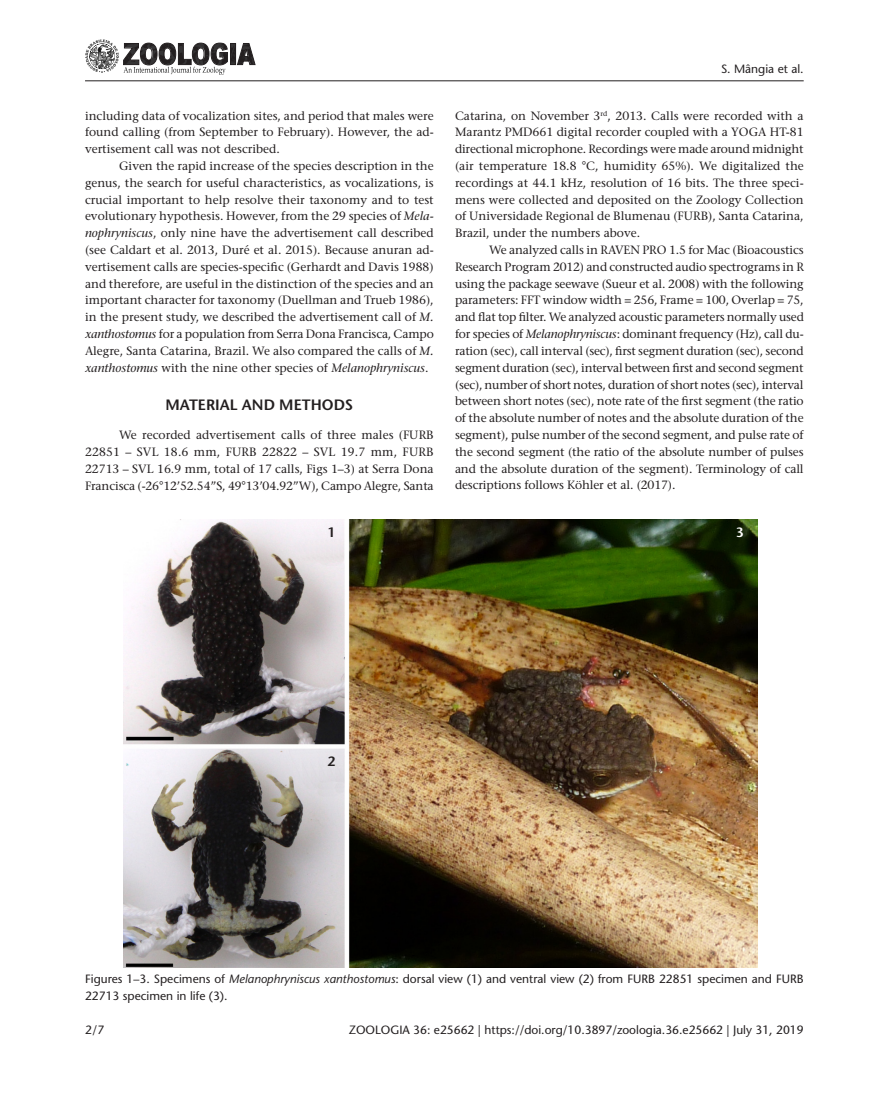
<style>
.page{position:relative;width:893px;height:1106px;background:#fff}
.page>*{position:absolute;margin:0;border:0;box-sizing:border-box;transform-origin:0 0}
.H_1{font:600 15px "Stone Sans";color:#231f20}
.Figure_caption{font:600 13.5px "Stone Sans";color:#231f20}
.Figure_caption-2{font:600 13.5px "Stone Sans";color:#fff}
.t1{font:12px/16.8px "Stone Serif";color:#231f20;text-align:justify}
.Figure_caption-3{font:12px/16.8px "Stone Sans";color:#231f20}
.s1{font-style:italic}
</style>
<div class="page">
<hr style="left:85px;top:80px;width:719px;height:1px;background:#231f20">
<svg style="left:85px;top:39px;width:170px;height:36px"></svg>
<img style="left:124px;top:519px;width:633px;height:448px">
<p class="t1" style="left:85px;top:107px;width:350px">including data of vocalization sites, and period that males were found calling (from September to February). However, the ad&shy;vertisement call was not described.</p>
<p class="t1" style="left:85px;top:157px;width:350px;text-indent:34px">Given the rapid increase of the species description in the genus, the search for useful characteristics, as vocalizations, is crucial important to help resolve their taxonomy and to test evolutionary hypothesis. However, from the 29 species of <span class="s1">Mela&shy;nophryniscus</span>, only nine have the advertisement call described (see Caldart et al. 2013, Duré et al. 2015). Because anuran ad&shy;vertisement calls are species-specific (Gerhardt and Davis 1988) and therefore, are useful in the distinction of the species and an important character for taxonomy (Duellman and Trueb 1986), in the present study, we described the advertisement call of <span class="s1">M. xanthostomus</span> for a population from Serra Dona Francisca, Campo Alegre, Santa Catarina, Brazil. We also compared the calls of <span class="s1">M. xanthostomus</span> with the nine other species of <span class="s1">Melanophryniscus</span>.</p>
<p class="H_1" style="left:165px;top:395px;width:189px">MATERIAL AND METHODS</p>
<p class="t1" style="left:85px;top:427px;width:350px;text-indent:34px">We recorded advertisement calls of three males (FURB 22851 – SVL 18.6 mm, FURB 22822 – SVL 19.7 mm, FURB 22713 – SVL 16.9 mm, total of 17 calls, Figs 1–3) at Serra Dona Francisca (-26°12’52.54”S, 49°13’04.92”W), Campo Alegre, Santa</p>
<p class="Figure_caption-3" style="left:721px;top:60px;width:84px">S. Mângia et al.</p>
<p class="t1" style="left:455px;top:107px;width:350px">Catarina, on November 3<sup>rd</sup>, 2013. Calls were recorded with a Marantz PMD661 digital recorder coupled with a YOGA HT-81 directional microphone. Recordings were made around midnight (air temperature 18.8 °C, humidity 65%). We digitalized the recordings at 44.1 kHz, resolution of 16 bits. The three speci&shy;mens were collected and deposited on the Zoology Collection of Universidade Regional de Blumenau (FURB), Santa Catarina, Brazil, under the numbers above.</p>
<p class="t1" style="left:455px;top:241px;width:350px;text-indent:34px">We analyzed calls in RAVEN PRO 1.5 for Mac (Bioacoustics Research Program 2012) and constructed audio spectrograms in R using the package seewave (Sueur et al. 2008) with the following parameters: FFT window width = 256, Frame = 100, Overlap = 75, and flat top filter. We analyzed acoustic parameters normally used for species of <span class="s1">Melanophryniscus</span>: dominant frequency (Hz), call du&shy;ration (sec), call interval (sec), first segment duration (sec), second segment duration (sec), interval between first and second segment (sec), number of short notes, duration of short notes (sec), interval between short notes (sec), note rate of the first segment (the ratio of the absolute number of notes and the absolute duration of the segment), pulse number of the second segment, and pulse rate of the second segment (the ratio of the absolute number of pulses and the absolute duration of the segment). Terminology of call descriptions follows Köhler et al. (2017).</p>
<p class="Figure_caption" style="left:327px;top:524px;width:9px">1</p>
<p class="Figure_caption-2" style="left:736px;top:524px;width:9px">3</p>
<p class="Figure_caption" style="left:327px;top:753px;width:9px">2</p>
<p class="Figure_caption-3" style="left:85px;top:970px;width:720px">Figures 1–3. Specimens of <span class="s1">Melanophryniscus xanthostomus</span>: dorsal view (1) and ventral view (2) from FURB 22851 specimen and FURB<br>22713 specimen in life (3).</p>
<p class="Figure_caption-3" style="left:85px;top:1021px;width:21px">2/7</p>
<p class="Figure_caption-3" style="left:349px;top:1021px;width:456px">ZOOLOGIA 36: e25662 | https://doi.org/10.3897/zoologia.36.e25662 | July 31, 2019</p>
</div>
